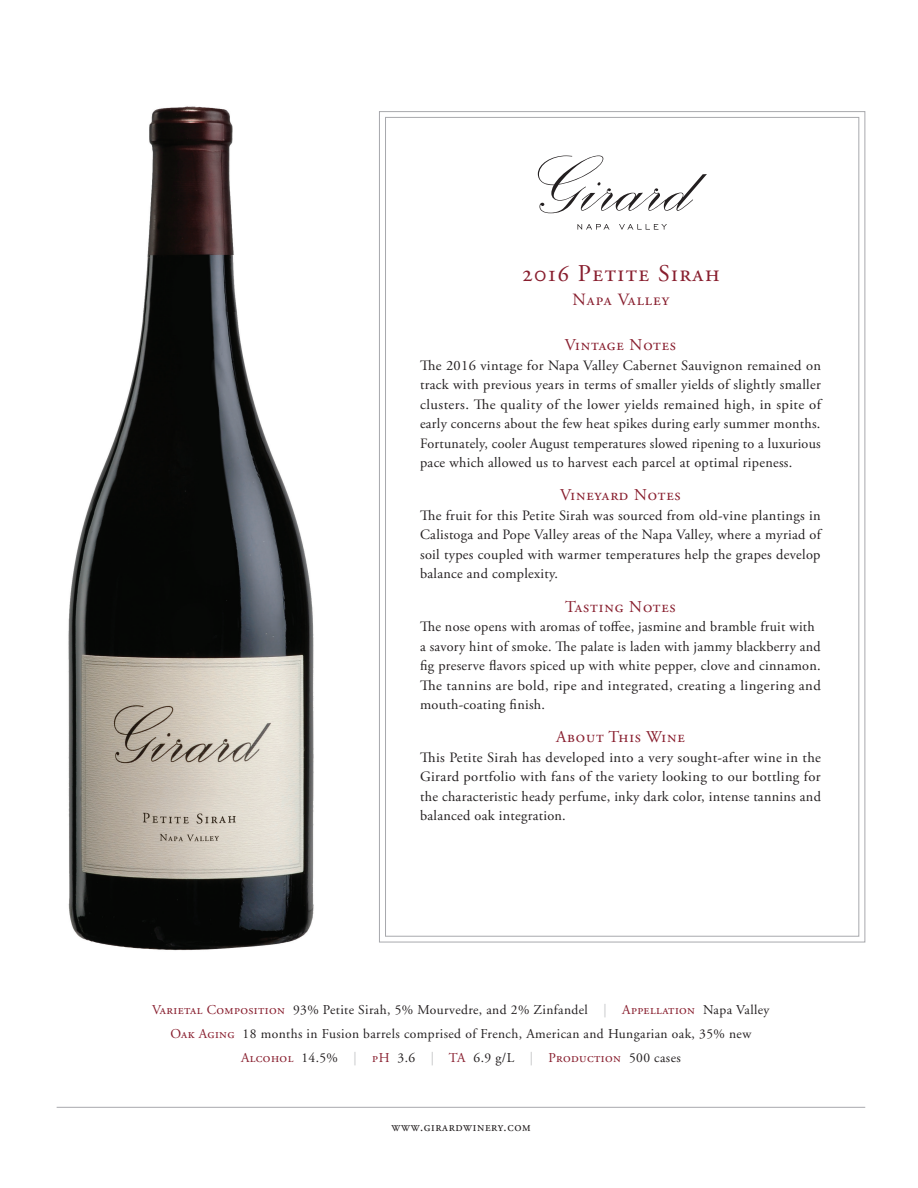
<style>
.page{position:relative;width:918px;height:1188px;background:#fff}
.page>*{position:absolute;margin:0;border:0;box-sizing:border-box;transform-origin:0 0}
.t1{font:24px "Adobe Garamond Regular SC";letter-spacing:.06em;color:#881e2e}
.t2{font:17.25px "Adobe Garamond Regular SC";letter-spacing:.055em;color:#881e2e}
.t3{font:16.5px "Adobe Garamond Regular SC";letter-spacing:.05em;color:#881e2e}
.Body{font:14.25px/19.5px "Adobe Garamond Pro";letter-spacing:.02em;color:#231f20;text-align:justify}
.t4{font:13.5px "Adobe Garamond";letter-spacing:.03em;color:#231f20}
.body{font:13.5px "Adobe Garamond Regular SC";letter-spacing:.05em;color:#231f20;scale:.94 1}
.s1{font-family:"Adobe Garamond Regular SC";color:#881e2e}
.s2{font-family:"Adobe Garamond Regular SC";color:#c1c2c4}
</style>
<div class="page">
<svg style="left:538px;top:156px;width:169px;height:57px"></svg>
<svg style="left:578px;top:224px;width:32px;height:6px"></svg>
<svg style="left:619px;top:224px;width:48px;height:6px"></svg>
<img style="left:68px;top:106px;width:246px;height:845px">
<hr style="left:57px;top:1107px;width:808px;height:1px;background:#a8a9ad">
<p class="t1" style="left:522px;top:261px;width:199px">2016 Petite Sirah</p>
<p class="t2" style="left:573px;top:290px;width:98px">Napa Valley</p>
<p class="t3" style="left:565px;top:336px;width:113px">Vintage Notes</p>
<p class="Body" style="left:420px;top:356px;width:402px">The 2016 vintage for Napa Valley Cabernet Sauvignon remained on track with previous years in terms of smaller yields of slightly smaller clusters. The quality of the lower yields remained high, in spite of early concerns about the few heat spikes during early summer months.<br>Fortunately, cooler August temperatures slowed ripening to a luxurious pace which allowed us to harvest each parcel at optimal ripeness.</p>
<p class="t3" style="left:560px;top:486px;width:122px">Vineyard Notes</p>
<p class="Body" style="left:420px;top:506px;width:402px">The fruit for this Petite Sirah was sourced from old-vine plantings in Calistoga and Pope Valley areas of the Napa Valley, where a myriad of soil types coupled with warmer temperatures help the grapes develop balance and complexity.</p>
<p class="t3" style="left:565px;top:598px;width:112px">Tasting Notes</p>
<p class="Body" style="left:420px;top:617px;width:402px;text-align:left">The nose opens with aromas of toffee, jasmine and bramble fruit with a savory hint of smoke. The palate is laden with jammy blackberry and fig preserve flavors spiced up with white pepper, clove and cinnamon.<br>The tannins are bold, ripe and integrated, creating a lingering and mouth-coating finish.</p>
<p class="t3" style="left:556px;top:728px;width:130px">About This Wine</p>
<p class="Body" style="left:420px;top:748px;width:402px">This Petite Sirah has developed into a very sought-after wine in the Girard portfolio with fans of the variety looking to our bottling for the characteristic heady perfume, inky dark color, intense tannins and balanced oak integration.</p>
<p class="t4" style="left:152px;top:1002px;width:619px"><span class="s1">Varietal Composition</span> 93% Petite Sirah, 5% Mourvedre, and 2% Zinfandel <span class="s2">|</span> <span class="s1">Appellation</span> Napa Valley</p>
<p class="t4" style="left:171px;top:1026px;width:582px"><span class="s1">Oak Aging</span> 18 months in Fusion barrels comprised of French, American and Hungarian oak, 35% new</p>
<p class="t4" style="left:241px;top:1051px;width:441px"><span class="s1">Alcohol</span> 14.5% <span class="s2">|</span> <span class="s1">pH</span> 3.6 <span class="s2">|</span> <span class="s1">TA</span> 6.9 g/L <span class="s2">|</span> <span class="s1">Production</span> 500 cases</p>
<p class="body" style="left:392px;top:1119px;width:150px">www.girardwinery.com</p>
</div>
